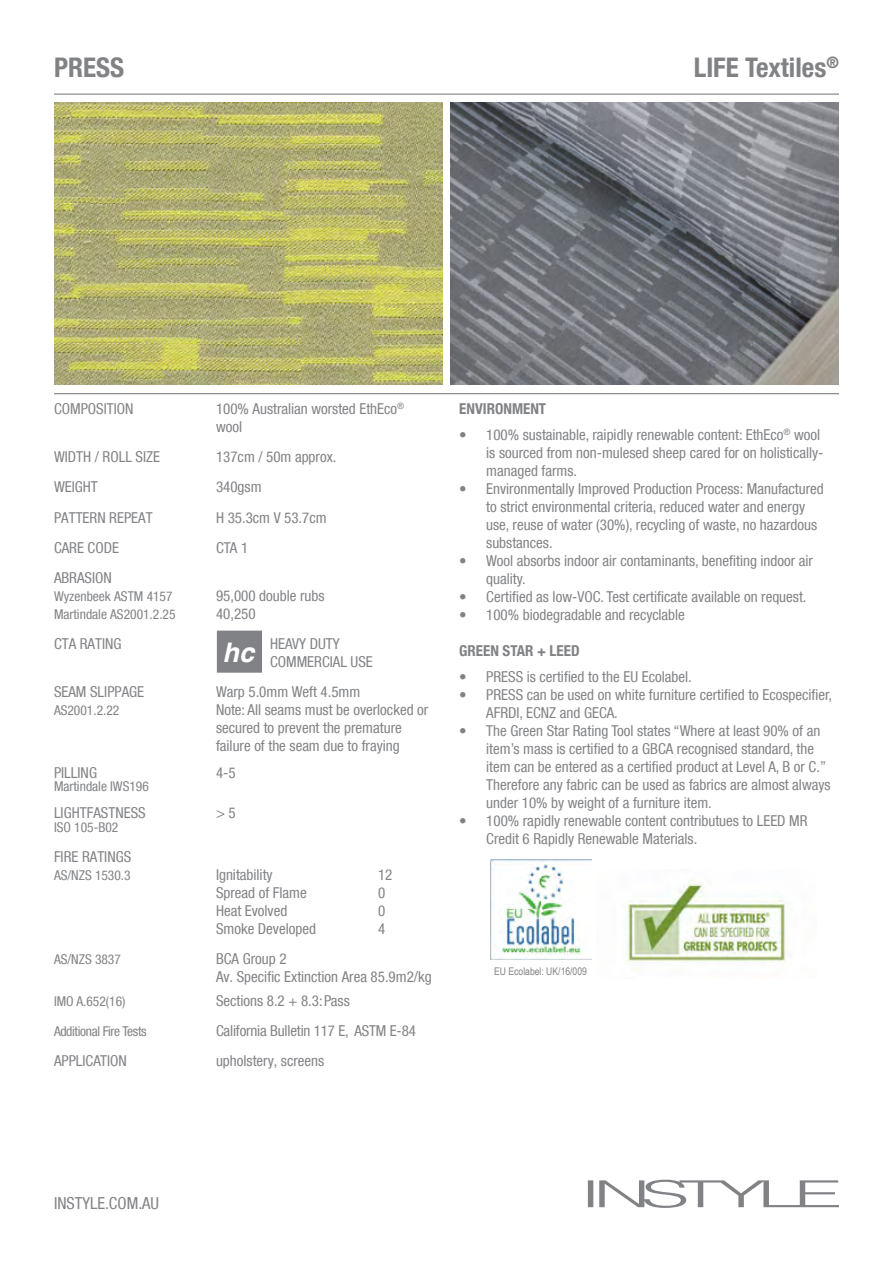
<style>
.page{position:relative;width:893px;height:1263px;background:#fff}
.page>*{position:absolute;margin:0;border:0;box-sizing:border-box;transform-origin:0 0}
.t1{font:700 condensed 27px "Helvetica Neue LT Com";color:#808285}
.t2{font:italic 700 27px "Helvetica";color:#fff}
.t3{font:condensed 16.5px "Helvetica Neue LT Com";color:#808285}
.t4{font:condensed 15px/18px "Helvetica Neue LT Com";color:#808285}
.t5{font:700 condensed 15px "Helvetica Neue LT Com";color:#808285}
.t6{font:condensed 13.5px "Helvetica Neue LT Com";color:#808285}
.t7{font:condensed 13.5px "Helvetica Neue LT Com";letter-spacing:-.025em;color:#808285}
.t8{font:10.5px "Arial Narrow";color:#808285}
</style>
<div class="page">
<svg style="left:588px;top:1180px;width:251px;height:28px"></svg>
<hr style="left:54px;top:94px;width:785px;height:1px;background:#808285">
<hr style="left:54px;top:393px;width:785px;height:1px;background:#808285">
<div style="left:217px;top:631px;width:45px;height:42px;background:#808285"></div>
<img style="left:54px;top:102px;width:388px;height:282px">
<img style="left:451px;top:102px;width:388px;height:282px">
<img style="left:625px;top:881px;width:161px;height:89px">
<img style="left:490px;top:859px;width:101px;height:100px">
<h1 class="t1" style="left:54px;top:52px;width:72px">PRESS</h1>
<h1 class="t1" style="left:694px;top:52px;width:147px">LIFE Textiles<sup>®</sup></h1>
<p class="t4" style="left:54px;top:400px;width:81px">COMPOSITION</p>
<p class="t4" style="left:216px;top:400px;width:190px">100% Australian worsted EthEco<sup>® </sup>wool</p>
<p class="t4" style="left:54px;top:448px;width:108px">WIDTH / ROLL SIZE</p>
<p class="t4" style="left:216px;top:448px;width:122px">137cm / 50m approx.</p>
<p class="t4" style="left:54px;top:478px;width:45px">WEIGHT</p>
<p class="t4" style="left:216px;top:478px;width:47px">340gsm</p>
<p class="t4" style="left:54px;top:508px;width:100px">PATTERN REPEAT</p>
<p class="t4" style="left:216px;top:508px;width:112px">H 35.3cm V 53.7cm</p>
<p class="t4" style="left:54px;top:538px;width:67px">CARE CODE</p>
<p class="t4" style="left:216px;top:538px;width:34px">CTA 1</p>
<p class="t4" style="left:54px;top:568px;width:59px">ABRASION</p>
<p class="t6" style="left:54px;top:588px;width:120px">Wyzenbeek ASTM 4157</p>
<p class="t4" style="left:216px;top:586px;width:110px">95,000 double rubs</p>
<p class="t6" style="left:54px;top:606px;width:123px">Martindale AS2001.2.25</p>
<p class="t4" style="left:216px;top:604px;width:41px">40,250</p>
<p class="t4" style="left:54px;top:634px;width:69px">CTA RATING</p>
<p class="t4" style="left:270px;top:634px;width:104px">HEAVY DUTY<br>COMMERCIAL USE</p>
<p class="t4" style="left:54px;top:682px;width:92px">SEAM SLIPPAGE</p>
<p class="t4" style="left:216px;top:682px;width:146px">Warp 5.0mm Weft 4.5mm</p>
<p class="t6" style="left:54px;top:702px;width:67px">AS2001.2.22</p>
<p class="t4" style="left:216px;top:700px;width:214px">Note: All seams must be overlocked or secured to prevent the premature failure of the seam due to fraying</p>
<p class="t4" style="left:54px;top:763px;width:45px">PILLING</p>
<p class="t4" style="left:216px;top:763px;width:21px">4-5</p>
<p class="t6" style="left:54px;top:778px;width:96px">Martindale IWS196</p>
<p class="t4" style="left:54px;top:803px;width:93px">LIGHTFASTNESS</p>
<p class="t4" style="left:216px;top:803px;width:21px">&gt; 5</p>
<p class="t6" style="left:54px;top:819px;width:66px">ISO 105-B02</p>
<p class="t4" style="left:54px;top:847px;width:79px">FIRE RATINGS</p>
<p class="t6" style="left:54px;top:867px;width:78px">AS/NZS 1530.3</p>
<p class="t4" style="left:216px;top:865px;width:58px">Ignitability</p>
<p class="t4" style="left:378px;top:865px;width:16px">12</p>
<p class="t4" style="left:216px;top:883px;width:92px">Spread of Flame</p>
<p class="t4" style="left:378px;top:883px;width:9px">0</p>
<p class="t4" style="left:216px;top:901px;width:73px">Heat Evolved</p>
<p class="t4" style="left:378px;top:901px;width:9px">0</p>
<p class="t4" style="left:216px;top:919px;width:101px">Smoke Developed</p>
<p class="t4" style="left:378px;top:919px;width:9px">4</p>
<p class="t6" style="left:54px;top:951px;width:68px">AS/NZS 3837</p>
<p class="t4" style="left:216px;top:949px;width:217px">BCA Group 2<br>Av. Specific Extinction Area 85.9m2/kg</p>
<p class="t6" style="left:54px;top:993px;width:73px">IMO A.652(16)</p>
<p class="t4" style="left:216px;top:991px;width:135px">Sections 8.2 + 8.3:Pass</p>
<p class="t7" style="left:54px;top:1023px;width:94px">Additional Fire Tests</p>
<p class="t4" style="left:216px;top:1021px;width:201px">California Bulletin 117 E, ASTM E-84</p>
<p class="t4" style="left:54px;top:1051px;width:74px">APPLICATION</p>
<p class="t4" style="left:216px;top:1051px;width:110px">upholstery, screens</p>
<h1 class="t2" style="left:223px;top:630px;width:33px">hc</h1>
<p class="t5" style="left:459px;top:400px;width:88px">ENVIRONMENT</p>
<p class="t4" style="left:486px;top:425px;width:339px;text-indent:-27px">• 100% sustainable, raipidly renewable content: EthEco<sup>®</sup> wool is sourced from non-mulesed sheep cared for on holistically&shy;managed farms.</p>
<p class="t4" style="left:486px;top:479px;width:339px;text-indent:-27px">• Environmentally Improved Production Process: Manufactured to strict environmental criteria, reduced water and energy use, reuse of water (30%), recycling of waste, no hazardous substances.</p>
<p class="t4" style="left:486px;top:551px;width:328px;text-indent:-27px">• Wool absorbs indoor air contaminants, benefiting indoor air quality.</p>
<p class="t4" style="left:459px;top:587px;width:349px">• Certified as low-VOC. Test certificate available on request.</p>
<p class="t4" style="left:459px;top:605px;width:227px">• 100% biodegradable and recyclable</p>
<p class="t5" style="left:459px;top:642px;width:122px">GREEN STAR + LEED</p>
<p class="t4" style="left:459px;top:667px;width:234px">• PRESS is certified to the EU Ecolabel.</p>
<p class="t4" style="left:486px;top:685px;width:347px;text-indent:-27px">• PRESS can be used on white furniture certified to Ecospecifier,<br>AFRDI, ECNZ and GECA.</p>
<p class="t4" style="left:486px;top:721px;width:346px;text-indent:-27px">• The Green Star Rating Tool states “Where at least 90% of an item’s mass is certified to a GBCA recognised standard, the item can be entered as a certified product at Level A, B or C.” Therefore any fabric can be used as fabrics are almost always under 10% by weight of a furniture item.</p>
<p class="t4" style="left:486px;top:811px;width:323px;text-indent:-27px">• 100% rapidly renewable content contributues to LEED MR<br>Credit 6 Rapidly Renewable Materials.</p>
<p class="t8" style="left:494px;top:963px;width:94px">EU Ecolabel: UK/16/009</p>
<p class="t3" style="left:54px;top:1193px;width:107px">INSTYLE.COM.AU</p>
</div>
